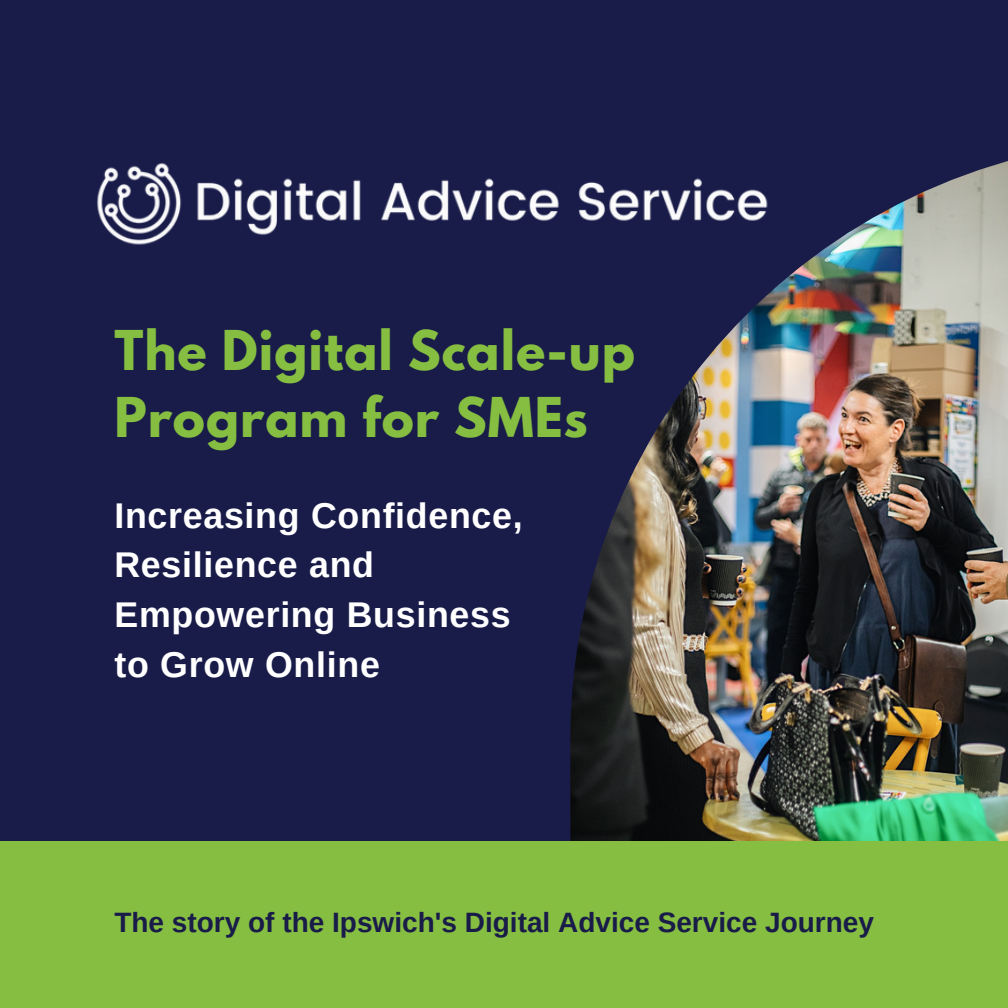
<style>
.page{position:relative;width:1008px;height:1008px;background:#191c49}
.page>*{position:absolute;margin:0;border:0;box-sizing:border-box;transform-origin:0 0}
.t1{font:700 48.65px/66.9px "League Spartan";letter-spacing:.02em;color:#86be41}
.t2{font:700 35.7px/49.9px "Arimo";letter-spacing:.02em;color:#fff}
.t3{font:700 28px "Arimo";color:#191c49}
</style>
<div class="page">
<img style="left:570px;top:161px;width:438px;height:680px">
<img style="left:97px;top:161px;width:693px;height:127px">
<div style="left:0;top:841px;width:1008px;height:167px;background:#86be41"></div>
<h1 class="t1" style="left:114px;top:323px;width:522px">The Digital Scale-up<br>Program for SMEs</h1>
<p class="t2" style="left:114px;top:490px;width:410px">Increasing Confidence,<br>Resilience and<br>Empowering Business to Grow Online</p>
<p class="t3" style="left:114px;top:907px;width:761px">The story of the Ipswich's Digital Advice Service Journey</p>
</div>
